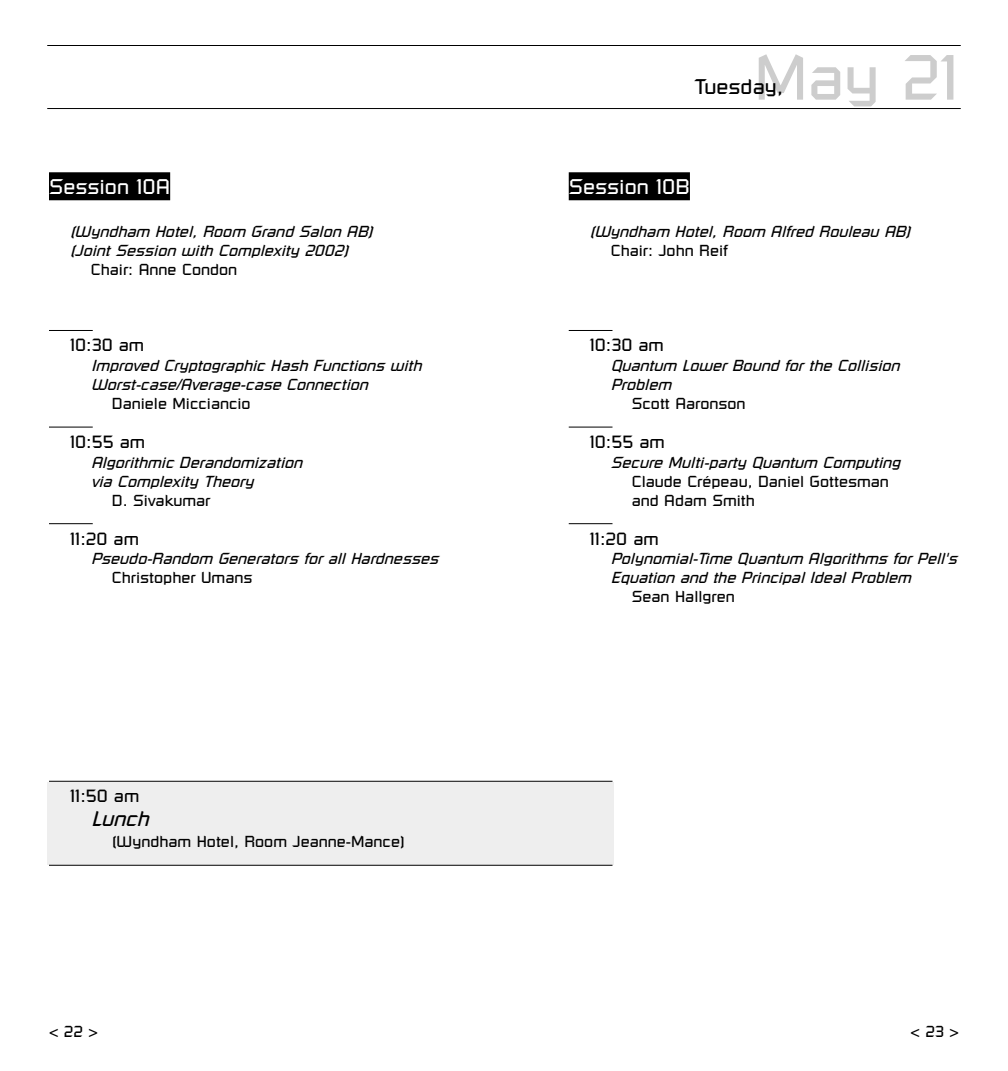
<style>
.page{position:relative;width:1008px;height:1071px;background:#fff}
.page>*{position:absolute;margin:0;border:0;box-sizing:border-box;transform-origin:0 0}
.t1{font:63px "Russell Square";color:#cdcdcd}
.t2{font:21px "Russell Square";color:#fff}
.t3{font:21px "Russell Square";color:#000}
.t4{font:italic 21px "Russell Square";color:#000}
.t5{font:17.5px "Russell Square";color:#000}
.t6{font:italic 15.75px/18.9px "Russell Square";color:#000}
.t7{font:15.75px/18.9px "Russell Square";color:#000}
</style>
<div class="page">
<div style="left:569px;top:172px;width:121px;height:28px;background:#000"></div>
<hr style="left:569px;top:330px;width:43px;height:1px;background:#000">
<hr style="left:569px;top:427px;width:43px;height:1px;background:#000">
<hr style="left:569px;top:523px;width:43px;height:1px;background:#000">
<div style="left:49px;top:172px;width:121px;height:28px;background:#000"></div>
<hr style="left:49px;top:330px;width:44px;height:1px;background:#000">
<hr style="left:49px;top:427px;width:44px;height:1px;background:#000">
<hr style="left:49px;top:523px;width:44px;height:1px;background:#000">
<hr style="left:47px;top:45px;width:914px;height:1px;background:#000">
<hr style="left:47px;top:108px;width:914px;height:1px;background:#000">
<div style="left:47px;top:782px;width:567px;height:83px;background:#eee"></div>
<hr style="left:49px;top:781px;width:563px;height:1px;background:#000">
<hr style="left:49px;top:865px;width:563px;height:1px;background:#000">
<h2 class="t2" style="left:49px;top:179px;width:123px">Session 10A</h2>
<p class="t6" style="left:70px;top:223px;width:304px">(Wyndham Hotel, Room Grand Salon AB) (Joint Session with Complexity 2002)</p>
<p class="t7" style="left:91px;top:260px;width:148px">Chair: Anne Condon</p>
<p class="t5" style="left:70px;top:339px;width:76px">10:30 am</p>
<p class="t6" style="left:91px;top:357px;width:332px">Improved Cryptographic Hash Functions with<br>Worst-case/Average-case Connection</p>
<p class="t7" style="left:112px;top:395px;width:140px">Daniele Micciancio</p>
<p class="t5" style="left:70px;top:435px;width:77px">10:55 am</p>
<p class="t6" style="left:91px;top:454px;width:213px">Algorithmic Derandomization via Complexity Theory</p>
<p class="t7" style="left:112px;top:491px;width:100px">D. Sivakumar</p>
<p class="t5" style="left:70px;top:532px;width:70px">11:20 am</p>
<p class="t6" style="left:91px;top:550px;width:349px">Pseudo-Random Generators for all Hardnesses</p>
<p class="t7" style="left:112px;top:569px;width:142px">Christopher Umans</p>
<p class="t5" style="left:70px;top:790px;width:71px">11:50 am</p>
<h2 class="t4" style="left:91px;top:811px;width:59px">Lunch</h2>
<p class="t7" style="left:112px;top:833px;width:294px">(Wyndham Hotel, Room Jeanne-Mance)</p>
<h1 class="t1" style="left:754px;top:54px;width:206px">May 21</h1>
<h2 class="t3" style="left:695px;top:78px;width:90px">Tuesday,</h2>
<h2 class="t2" style="left:569px;top:179px;width:123px">Session 10B</h2>
<p class="t6" style="left:590px;top:223px;width:322px">(Wyndham Hotel, Room Alfred Rouleau AB)</p>
<p class="t7" style="left:611px;top:241px;width:119px">Chair: John Reif</p>
<p class="t5" style="left:590px;top:339px;width:76px">10:30 am</p>
<p class="t6" style="left:611px;top:357px;width:290px">Quantum Lower Bound for the Collision<br>Problem</p>
<p class="t7" style="left:632px;top:395px;width:115px">Scott Aaronson</p>
<p class="t5" style="left:590px;top:435px;width:77px">10:55 am</p>
<p class="t6" style="left:611px;top:454px;width:291px">Secure Multi-party Quantum Computing</p>
<p class="t7" style="left:632px;top:472px;width:259px">Claude Crépeau, Daniel Gottesman and Adam Smith</p>
<p class="t5" style="left:590px;top:532px;width:70px">11:20 am</p>
<p class="t6" style="left:611px;top:550px;width:348px">Polynomial-Time Quantum Algorithms for Pell's<br>Equation and the Principal Ideal Problem</p>
<p class="t7" style="left:632px;top:588px;width:105px">Sean Hallgren</p>
<p class="t7" style="left:49px;top:1023px;width:51px">&lt; 22 &gt;</p>
<p class="t7" style="left:911px;top:1023px;width:50px">&lt; 23 &gt;</p>
</div>
